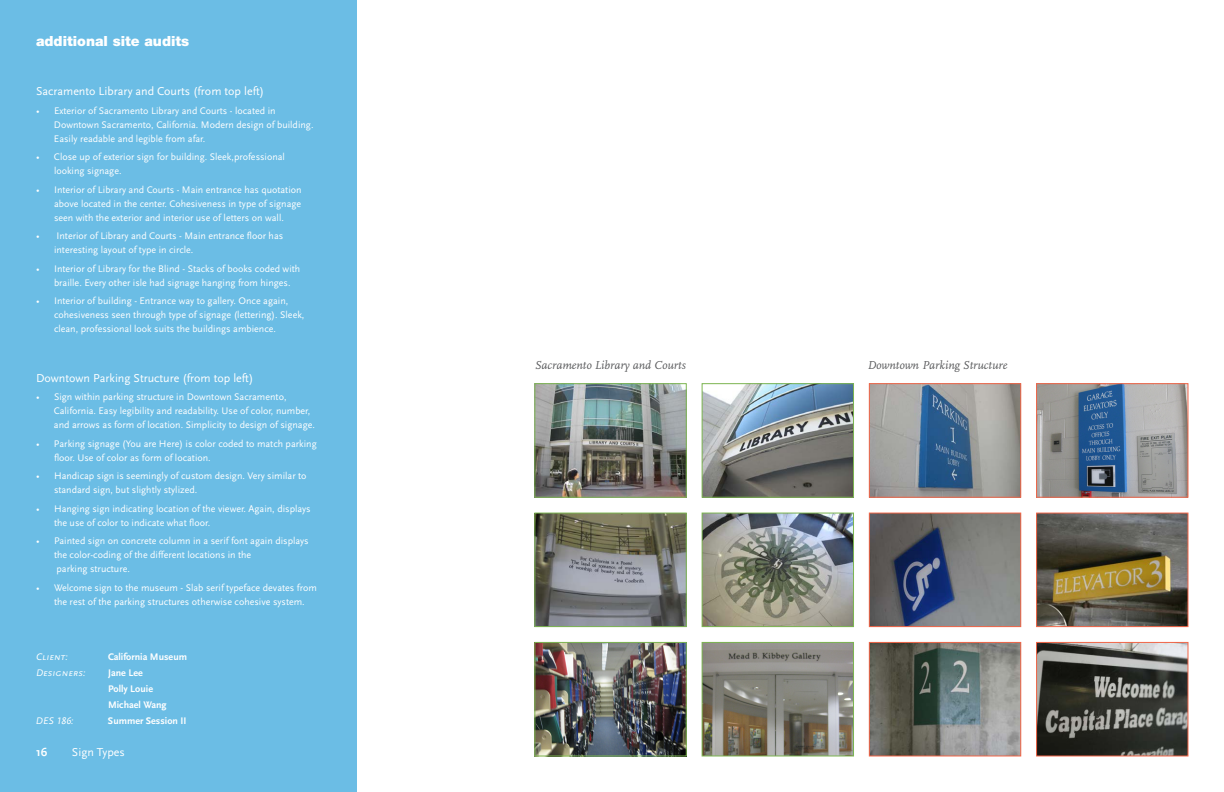
<style>
.page{position:relative;width:1224px;height:792px;background:#fff}
.page>*{position:absolute;margin:0;border:0;box-sizing:border-box;transform-origin:0 0}
.Problem_Statement{font:900 14px "Helvetica Neue LT Std";color:#fff}
.Problem_Statement-2{font:12px "Scala Sans";color:#fff}
.Default{font:italic 12px "FF Scala";color:#57585a}
.t1{font:700 12px "Scala Sans";color:#fff}
.Problem_Statement-3{font:10px/14px "Scala Sans";color:#fff}
.t2{font:700 10px/16px "Scala Sans";color:#fff}
.t3{font:italic 10px "Scala Sans Caps";color:#fff}
</style>
<div class="page">
<img style="left:704px;top:515px;width:148px;height:110px">
<div style="left:702px;top:513px;width:152px;height:114px;border:1px solid #7cb551"></div>
<img style="left:536px;top:515px;width:149px;height:110px">
<div style="left:534px;top:513px;width:153px;height:114px;border:1px solid #7cb551"></div>
<img style="left:871px;top:515px;width:148px;height:110px">
<div style="left:869px;top:513px;width:152px;height:114px;border:1px solid #f26648"></div>
<img style="left:1038px;top:515px;width:148px;height:110px">
<div style="left:1036px;top:513px;width:152px;height:114px;border:1px solid #f26648"></div>
<img style="left:704px;top:385px;width:148px;height:111px">
<div style="left:702px;top:383px;width:152px;height:115px;border:1px solid #7cb551"></div>
<img style="left:536px;top:385px;width:149px;height:111px">
<div style="left:534px;top:383px;width:153px;height:115px;border:1px solid #7cb551"></div>
<img style="left:871px;top:385px;width:148px;height:111px">
<div style="left:869px;top:383px;width:152px;height:115px;border:1px solid #f26648"></div>
<img style="left:1038px;top:385px;width:148px;height:110px">
<div style="left:1036px;top:383px;width:152px;height:114px;border:1px solid #f26648"></div>
<img style="left:704px;top:644px;width:148px;height:110px">
<div style="left:702px;top:642px;width:152px;height:114px;border:1px solid #7cb551"></div>
<img style="left:536px;top:644px;width:149px;height:110px">
<div style="left:534px;top:642px;width:153px;height:114px;border:1px solid #7cb551"></div>
<img style="left:871px;top:644px;width:148px;height:110px">
<div style="left:869px;top:642px;width:152px;height:114px;border:1px solid #f26648"></div>
<img style="left:1038px;top:644px;width:148px;height:110px">
<div style="left:1036px;top:642px;width:152px;height:114px;border:1px solid #f26648"></div>
<div style="left:0;top:0;width:357px;height:792px;background:#6bbde5"></div>
<p class="Problem_Statement" style="left:36px;top:33px;width:155px">additional site audits</p>
<p class="Problem_Statement-2" style="left:36px;top:85px;width:230px">Sacramento Library and Courts (from top left)</p>
<p class="Problem_Statement-3" style="left:54px;top:104px;width:261px;text-indent:-18px">• Exterior of Sacramento Library and Courts - located in<br>Downtown Sacramento, California. Modern design of building.<br>Easily readable and legible from afar.</p>
<p class="Problem_Statement-3" style="left:54px;top:150px;width:233px;text-indent:-18px">• Close up of exterior sign for building. Sleek,professional looking signage.</p>
<p class="Problem_Statement-3" style="left:54px;top:183px;width:249px;text-align:justify;text-indent:-18px">• Interior of Library and Courts - Main entrance has quotation above located in the center. Cohesiveness in type of signage seen with the exterior and interior use of letters on wall.</p>
<p class="Problem_Statement-3" style="left:54px;top:229px;width:231px;text-indent:-18px">• Interior of Library and Courts - Main entrance floor has interesting layout of type in circle.</p>
<p class="Problem_Statement-3" style="left:54px;top:262px;width:248px;text-indent:-18px">• Interior of Library for the Blind - Stacks of books coded with braille. Every other isle had signage hanging from hinges.</p>
<p class="Problem_Statement-3" style="left:54px;top:294px;width:252px;text-indent:-18px">• Interior of building - Entrance way to gallery. Once again, cohesiveness seen through type of signage (lettering). Sleek, clean, professional look suits the buildings ambience.</p>
<p class="Problem_Statement-2" style="left:36px;top:372px;width:219px">Downtown Parking Structure (from top left)</p>
<p class="Problem_Statement-3" style="left:54px;top:390px;width:262px;text-indent:-18px">• Sign within parking structure in Downtown Sacramento,<br>California. Easy legibility and readability. Use of color, number, and arrows as form of location. Simplicity to design of signage.</p>
<p class="Problem_Statement-3" style="left:54px;top:437px;width:264px;text-indent:-18px">• Parking signage (You are Here) is color coded to match parking floor. Use of color as form of location.</p>
<p class="Problem_Statement-3" style="left:54px;top:469px;width:254px;text-indent:-18px">• Handicap sign is seemingly of custom design. Very similar to standard sign, but slightly stylized.</p>
<p class="Problem_Statement-3" style="left:54px;top:502px;width:258px;text-indent:-18px">• Hanging sign indicating location of the viewer. Again, displays the use of color to indicate what floor.</p>
<p class="Problem_Statement-3" style="left:54px;top:534px;width:256px;text-indent:-18px">• Painted sign on concrete column in a serif font again displays the color-coding of the different locations in the<br>parking structure.</p>
<p class="Problem_Statement-3" style="left:36px;top:581px;width:282px;text-align:center">• Welcome sign to the museum - Slab serif typeface devates from the rest of the parking structures otherwise cohesive system.</p>
<p class="t3" style="left:36px;top:651px;width:33px">Client:</p>
<p class="t2" style="left:108px;top:649px;width:81px">California Museum</p>
<p class="t3" style="left:36px;top:667px;width:51px">Designers:</p>
<p class="t2" style="left:108px;top:665px;width:60px">Jane Lee<br>Polly Louie<br>Michael Wang</p>
<p class="t3" style="left:36px;top:715px;width:39px">DES 186:</p>
<p class="t2" style="left:108px;top:713px;width:80px">Summer Session II</p>
<p class="t1" style="left:36px;top:746px;width:13px">16</p>
<p class="Problem_Statement-2" style="left:72px;top:746px;width:54px">Sign Types</p>
<p class="Default" style="left:535px;top:359px;width:152px">Sacramento Library and Courts</p>
<p class="Default" style="left:867px;top:359px;width:141px">Downtown Parking Structure</p>
</div>
